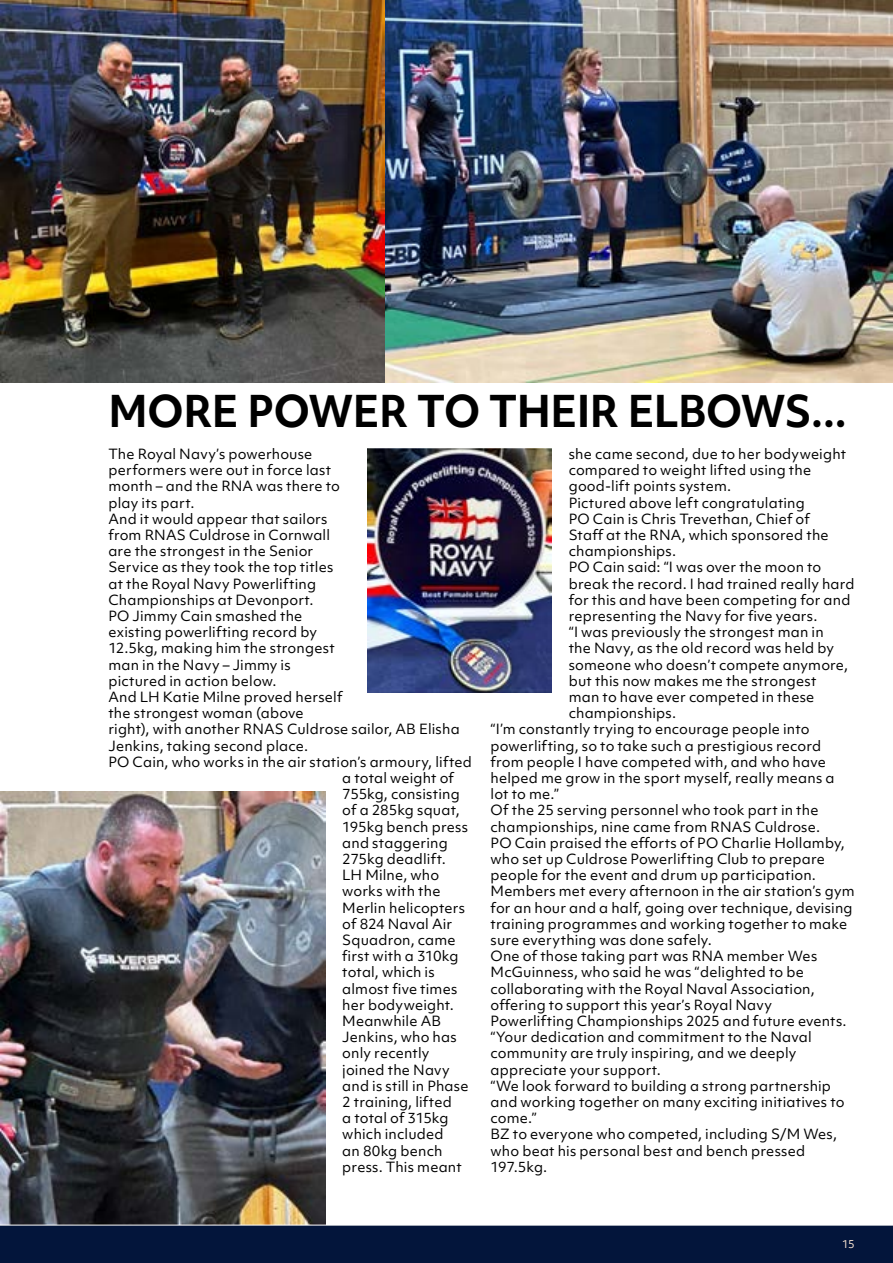
<style>
.page{position:relative;width:893px;height:1263px;background:#fff}
.page>*{position:absolute;margin:0;border:0;box-sizing:border-box;transform-origin:0 0}
.t1{font:700 42px "Objektiv Mk 1";letter-spacing:-.015em;color:#000;scale:.95 1}
.t2{font:13.5px "Objektiv Mk 1";letter-spacing:.01em;color:#000}
.t3{font:10.5px "Objektiv Mk 1";color:#fee9d6}
</style>
<div class="page">
<img style="left:0;top:792px;width:325px;height:433px">
<img style="left:0;top:0;width:893px;height:383px">
<img style="left:367px;top:449px;width:185px;height:243px">
<div style="left:0;top:1225px;width:893px;height:38px;background:#03153b"></div>
<h1 class="t1" style="left:108px;top:382px;width:779px">MORE POWER TO THEIR ELBOWS...</h1>
<p class="t2" style="left:108px;top:444px;width:206px">The Royal Navy’s powerhouse</p>
<p class="t2" style="left:108px;top:461px;width:224px">performers were out in force last</p>
<p class="t2" style="left:108px;top:477px;width:233px">month – and the RNA was there to</p>
<p class="t2" style="left:108px;top:493px;width:87px">play its part.</p>
<p class="t2" style="left:108px;top:509px;width:221px">And it would appear that sailors</p>
<p class="t2" style="left:108px;top:525px;width:223px">from RNAS Culdrose in Cornwall</p>
<p class="t2" style="left:108px;top:542px;width:206px">are the strongest in the Senior</p>
<p class="t2" style="left:108px;top:558px;width:227px">Service as they took the top titles</p>
<p class="t2" style="left:108px;top:574px;width:209px">at the Royal Navy Powerlifting</p>
<p class="t2" style="left:108px;top:590px;width:207px">Championships at Devonport.</p>
<p class="t2" style="left:108px;top:606px;width:196px">PO Jimmy Cain smashed the</p>
<p class="t2" style="left:108px;top:623px;width:210px">existing powerlifting record by</p>
<p class="t2" style="left:108px;top:639px;width:228px">12.5kg, making him the strongest</p>
<p class="t2" style="left:108px;top:655px;width:184px">man in the Navy – Jimmy is</p>
<p class="t2" style="left:108px;top:671px;width:170px">pictured in action below.</p>
<p class="t2" style="left:108px;top:687px;width:236px">And LH Katie Milne proved herself</p>
<p class="t2" style="left:108px;top:704px;width:197px">the strongest woman (above</p>
<p class="t2" style="left:108px;top:720px;width:353px">right), with another RNAS Culdrose sailor, AB Elisha</p>
<p class="t2" style="left:108px;top:736px;width:201px">Jenkins, taking second place.</p>
<p class="t2" style="left:108px;top:752px;width:365px">PO Cain, who works in the air station’s armoury, lifted</p>
<p class="t2" style="left:342px;top:768px;width:113px">a total weight of</p>
<p class="t2" style="left:342px;top:785px;width:119px">755kg, consisting</p>
<p class="t2" style="left:342px;top:801px;width:119px">of a 285kg squat,</p>
<p class="t2" style="left:342px;top:817px;width:127px">195kg bench press</p>
<p class="t2" style="left:342px;top:833px;width:107px">and staggering</p>
<p class="t2" style="left:342px;top:849px;width:105px">275kg deadlift.</p>
<p class="t2" style="left:342px;top:866px;width:98px">LH Milne, who</p>
<p class="t2" style="left:342px;top:882px;width:100px">works with the</p>
<p class="t2" style="left:342px;top:898px;width:124px">Merlin helicopters</p>
<p class="t2" style="left:342px;top:914px;width:111px">of 824 Naval Air</p>
<p class="t2" style="left:342px;top:930px;width:115px">Squadron, came</p>
<p class="t2" style="left:342px;top:947px;width:118px">first with a 310kg</p>
<p class="t2" style="left:342px;top:963px;width:94px">total, which is</p>
<p class="t2" style="left:342px;top:979px;width:117px">almost five times</p>
<p class="t2" style="left:342px;top:995px;width:113px">her bodyweight.</p>
<p class="t2" style="left:342px;top:1011px;width:100px">Meanwhile AB</p>
<p class="t2" style="left:342px;top:1028px;width:116px">Jenkins, who has</p>
<p class="t2" style="left:342px;top:1044px;width:89px">only recently</p>
<p class="t2" style="left:342px;top:1060px;width:109px">joined the Navy</p>
<p class="t2" style="left:342px;top:1076px;width:128px">and is still in Phase</p>
<p class="t2" style="left:342px;top:1092px;width:111px">2 training, lifted</p>
<p class="t2" style="left:342px;top:1109px;width:108px">a total of 315kg</p>
<p class="t2" style="left:342px;top:1125px;width:103px">which included</p>
<p class="t2" style="left:342px;top:1141px;width:102px">an 80kg bench</p>
<p class="t2" style="left:342px;top:1157px;width:121px">press. This meant</p>
<p class="t2" style="left:569px;top:444px;width:279px">she came second, due to her bodyweight</p>
<p class="t2" style="left:569px;top:461px;width:244px">compared to weight lifted using the</p>
<p class="t2" style="left:569px;top:477px;width:164px">good-lift points system.</p>
<p class="t2" style="left:569px;top:493px;width:238px">Pictured above left congratulating</p>
<p class="t2" style="left:569px;top:509px;width:243px">PO Cain is Chris Trevethan, Chief of</p>
<p class="t2" style="left:569px;top:525px;width:262px">Staff at the RNA, which sponsored the</p>
<p class="t2" style="left:569px;top:542px;width:109px">championships.</p>
<p class="t2" style="left:569px;top:558px;width:254px">PO Cain said: “I was over the moon to</p>
<p class="t2" style="left:569px;top:574px;width:287px">break the record. I had trained really hard</p>
<p class="t2" style="left:569px;top:590px;width:283px">for this and have been competing for and</p>
<p class="t2" style="left:569px;top:606px;width:250px">representing the Navy for five years.</p>
<p class="t2" style="left:569px;top:623px;width:257px">“I was previously the strongest man in</p>
<p class="t2" style="left:569px;top:639px;width:267px">the Navy, as the old record was held by</p>
<p class="t2" style="left:569px;top:655px;width:281px">someone who doesn’t compete anymore,</p>
<p class="t2" style="left:569px;top:671px;width:249px">but this now makes me the strongest</p>
<p class="t2" style="left:569px;top:687px;width:247px">man to have ever competed in these</p>
<p class="t2" style="left:569px;top:704px;width:109px">championships.</p>
<p class="t2" style="left:491px;top:720px;width:320px">“I’m constantly trying to encourage people into</p>
<p class="t2" style="left:491px;top:736px;width:332px">powerlifting, so to take such a prestigious record</p>
<p class="t2" style="left:491px;top:752px;width:337px">from people I have competed with, and who have</p>
<p class="t2" style="left:491px;top:768px;width:345px">helped me grow in the sport myself, really means a</p>
<p class="t2" style="left:491px;top:785px;width:70px">lot to me.”</p>
<p class="t2" style="left:491px;top:801px;width:329px">Of the 25 serving personnel who took part in the</p>
<p class="t2" style="left:491px;top:817px;width:331px">championships, nine came from RNAS Culdrose.</p>
<p class="t2" style="left:491px;top:833px;width:356px">PO Cain praised the efforts of PO Charlie Hollamby,</p>
<p class="t2" style="left:491px;top:849px;width:336px">who set up Culdrose Powerlifting Club to prepare</p>
<p class="t2" style="left:491px;top:866px;width:327px">people for the event and drum up participation.</p>
<p class="t2" style="left:491px;top:882px;width:366px">Members met every afternoon in the air station’s gym</p>
<p class="t2" style="left:491px;top:898px;width:364px">for an hour and a half, going over technique, devising</p>
<p class="t2" style="left:491px;top:914px;width:358px">training programmes and working together to make</p>
<p class="t2" style="left:491px;top:930px;width:223px">sure everything was done safely.</p>
<p class="t2" style="left:491px;top:947px;width:328px">One of those taking part was RNA member Wes</p>
<p class="t2" style="left:491px;top:963px;width:315px">McGuinness, who said he was “delighted to be</p>
<p class="t2" style="left:491px;top:979px;width:326px">collaborating with the Royal Naval Association,</p>
<p class="t2" style="left:491px;top:995px;width:283px">offering to support this year’s Royal Navy</p>
<p class="t2" style="left:491px;top:1011px;width:358px">Powerlifting Championships 2025 and future events.</p>
<p class="t2" style="left:491px;top:1028px;width:323px">“Your dedication and commitment to the Naval</p>
<p class="t2" style="left:491px;top:1044px;width:307px">community are truly inspiring, and we deeply</p>
<p class="t2" style="left:491px;top:1060px;width:172px">appreciate your support.</p>
<p class="t2" style="left:491px;top:1076px;width:342px">“We look forward to building a strong partnership</p>
<p class="t2" style="left:491px;top:1092px;width:355px">and working together on many exciting initiatives to</p>
<p class="t2" style="left:491px;top:1109px;width:48px">come.”</p>
<p class="t2" style="left:491px;top:1125px;width:348px">BZ to everyone who competed, including S/M Wes,</p>
<p class="t2" style="left:491px;top:1141px;width:316px">who beat his personal best and bench pressed</p>
<p class="t2" style="left:491px;top:1157px;width:58px">197.5kg.</p>
<p class="t3" style="left:842px;top:1236px;width:14px">15</p>
</div>
